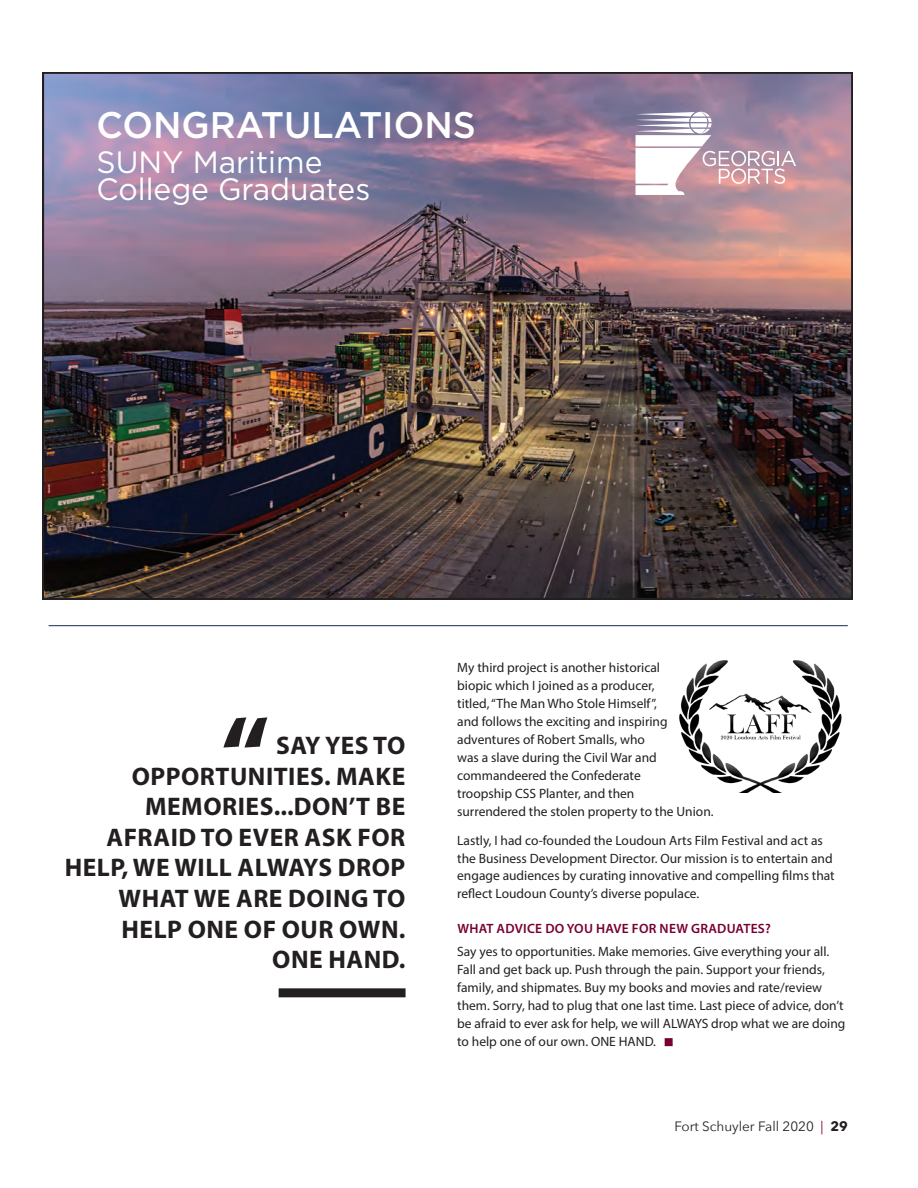
<style>
.page{position:relative;width:918px;height:1188px;background:#fff}
.page>*{position:absolute;margin:0;border:0;box-sizing:border-box;transform-origin:0 0}
.Quote_White{font:700 108px "Myriad Pro";color:#231f20}
.t1{font:500 37.05px "Gotham";color:#fff}
.t2{font:30.75px/27.8px "Gotham";color:#fff}
.Quote_White-2{font:700 25.5px/30.6px "Myriad Pro";letter-spacing:.02em;color:#231f20;text-align:right}
.Body_text{font:13.5px/18px "Myriad Pro";color:#231f20}
.Questions{font:600 13.5px "Myriad Pro";letter-spacing:.02em;color:#780031}
.t3{font:13.5px "Avenir Next";color:#231f20}
.s1{color:#780031}
.s2{font-weight:700}
</style>
<div class="page">
<svg style="left:665px;top:1038px;width:8px;height:8px"></svg>
<img style="left:679px;top:660px;width:163px;height:133px">
<div style="left:279px;top:988px;width:127px;height:9px;background:#231f20"></div>
<hr style="left:49px;top:625px;width:799px;height:1px;background:#142d54">
<img style="left:43px;top:72px;width:810px;height:527px">
<p class="t1" style="left:97px;top:100px;width:381px">CONGRATULATIONS</p>
<p class="t2" style="left:97px;top:147px;width:275px">SUNY Maritime<br>College Graduates</p>
<p class="Quote_White" style="left:221px;top:685px;width:51px">“</p>
<p class="Quote_White-2" style="left:65px;top:729px;width:342px">SAY YES TO<br>OPPORTUNITIES. MAKE<br>MEMORIES...DON’T BE<br>AFRAID TO EVER ASK FOR<br>HELP, WE WILL ALWAYS DROP<br>WHAT WE ARE DOING TO<br>HELP ONE OF OUR OWN.<br>ONE HAND.</p>
<p class="Body_text" style="left:457px;top:658px;width:258px">My third project is another historical<br>biopic which I joined as a producer,<br>titled, “The Man Who Stole Himself”,<br>and follows the exciting and inspiring adventures of Robert Smalls, who<br>was a slave during the Civil War and commandeered the Confederate<br>troopship CSS Planter, and then<br>surrendered the stolen property to the Union.</p>
<p class="Body_text" style="left:457px;top:831px;width:379px">Lastly, I had co-founded the Loudoun Arts Film Festival and act as the Business Development Director. Our mission is to entertain and engage audiences by curating innovative and compelling films that reflect Loudoun County’s diverse populace.</p>
<p class="Questions" style="left:457px;top:920px;width:315px">WHAT ADVICE DO YOU HAVE FOR NEW GRADUATES?</p>
<p class="Body_text" style="left:457px;top:942px;width:390px">Say yes to opportunities. Make memories. Give everything your all.<br>Fall and get back up. Push through the pain. Support your friends, family, and shipmates. Buy my books and movies and rate/review them. Sorry, had to plug that one last time. Last piece of advice, don’t be afraid to ever ask for help, we will ALWAYS drop what we are doing to help one of our own. ONE HAND.</p>
<p class="t3" style="left:675px;top:1115px;width:175px">Fort Schuyler Fall 2020 <span class="s1">|</span> <span class="s2">29</span></p>
</div>
